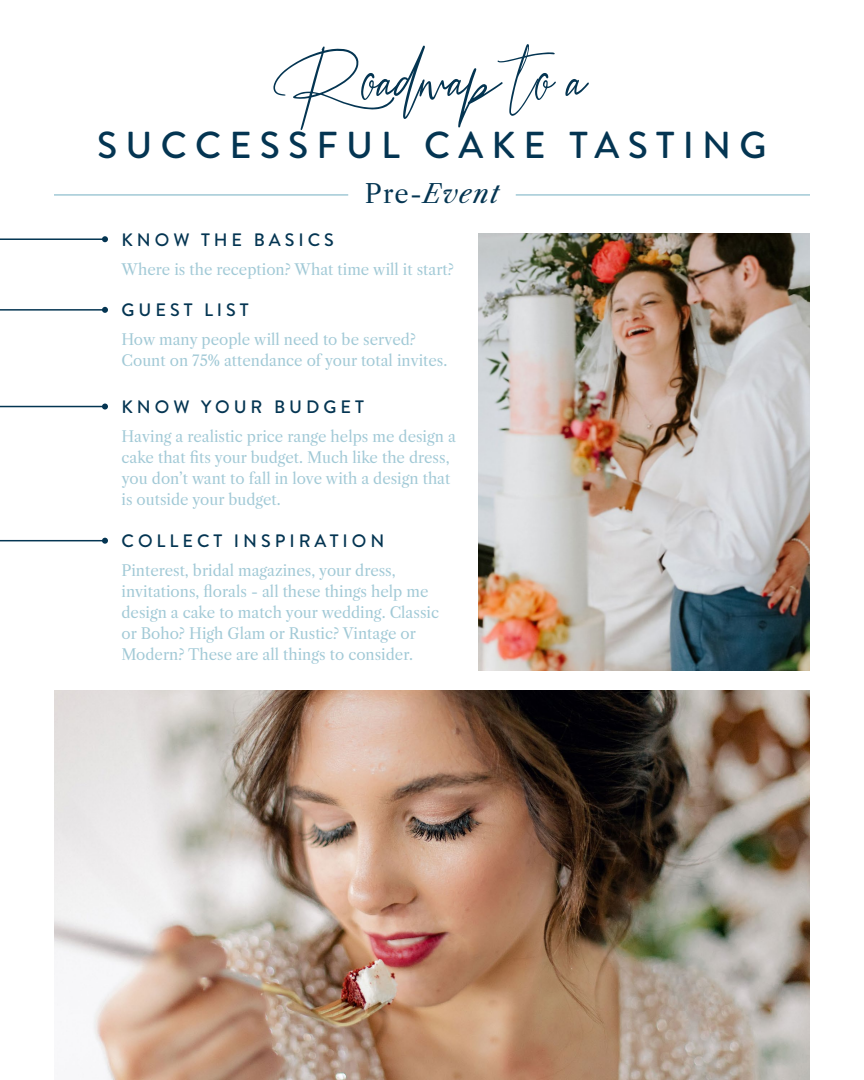
<style>
.page{position:relative;width:864px;height:1080px;background:#fff}
.page>*{position:absolute;margin:0;border:0;box-sizing:border-box;transform-origin:0 0}
.t1{font:85.5px "Prestige Signature Script";color:#043552}
.t2{font:500 37.5px "Brandon Grotesque";letter-spacing:.22em;color:#043552}
.t3{font:italic 25.5px "Libre Caslon Text";letter-spacing:.05em;color:#043552}
.t4{font:500 18px "Brandon Grotesque";letter-spacing:.22em;color:#043552}
.t5{font:15px/21px "Libre Caslon Text";color:#a1c9d6}
.s1{font-size:69px}
.s2{font-style:normal}
</style>
<div class="page">
<hr style="left:54px;top:194px;width:294px;height:2px;background:#a1c9d6">
<hr style="left:516px;top:194px;width:294px;height:2px;background:#a1c9d6">
<hr style="left:0;top:238px;width:105px;height:2px;background:#043552">
<svg style="left:102px;top:236px;width:6px;height:6px"></svg>
<hr style="left:0;top:309px;width:105px;height:2px;background:#043552">
<svg style="left:102px;top:307px;width:6px;height:6px"></svg>
<hr style="left:0;top:406px;width:105px;height:1px;background:#043552">
<svg style="left:102px;top:404px;width:6px;height:6px"></svg>
<hr style="left:0;top:540px;width:105px;height:1px;background:#043552">
<svg style="left:102px;top:538px;width:6px;height:6px"></svg>
<img style="left:54px;top:690px;width:756px;height:390px">
<img style="left:479px;top:233px;width:331px;height:437px">
<p class="t1" style="left:277px;top:15px;width:312px"><span class="s1">R</span>oadmap <span class="s1">t</span>o a</p>
<p class="t2" style="left:97px;top:119px;width:671px">SUCCESSFUL CAKE TASTING</p>
<p class="t3" style="left:365px;top:179px;width:136px"><span class="s2">Pre-</span>Event</p>
<p class="t4" style="left:122px;top:227px;width:214px">KNOW THE BASICS</p>
<p class="t5" style="left:122px;top:259px;width:334px">Where is the reception? What time will it start?</p>
<p class="t4" style="left:122px;top:298px;width:129px">GUEST LIST</p>
<p class="t5" style="left:122px;top:330px;width:327px">How many people will need to be served?<br>Count on 75% attendance of your total invites.</p>
<p class="t4" style="left:122px;top:395px;width:244px">KNOW YOUR BUDGET</p>
<p class="t5" style="left:122px;top:426px;width:336px">Having a realistic price range helps me design a cake that fits your budget. Much like the dress, you don’t want to fall in love with a design that is outside your budget.</p>
<p class="t4" style="left:122px;top:529px;width:264px">COLLECT INSPIRATION</p>
<p class="t5" style="left:122px;top:560px;width:319px">Pinterest, bridal magazines, your dress, invitations, florals - all these things help me design a cake to match your wedding. Classic or Boho? High Glam or Rustic? Vintage or Modern? These are all things to consider.</p>
</div>
